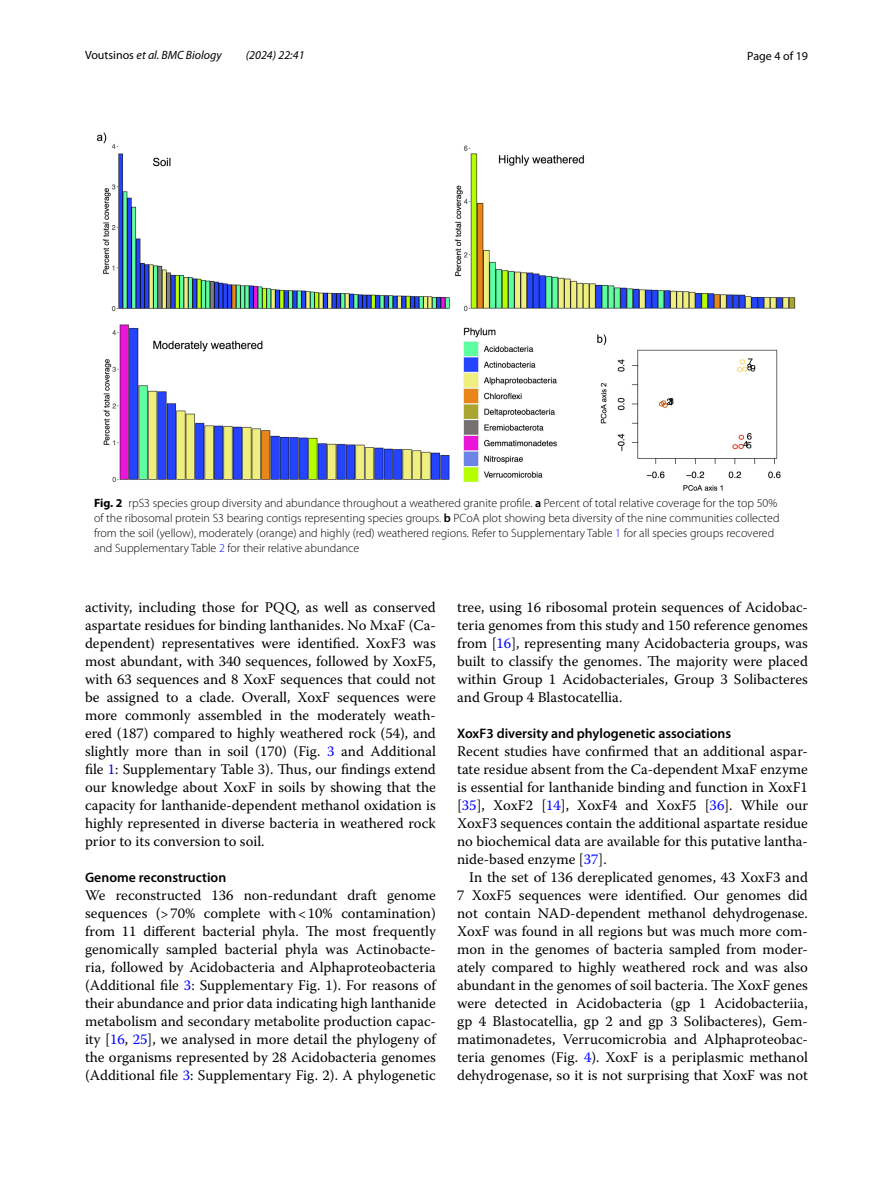
<style>
.page{position:relative;width:893px;height:1187px;background:#fff}
.page>*{position:absolute;margin:0;border:0;box-sizing:border-box;transform-origin:0 0}
.t1{font:14.7px/18px "Warnock Pro";color:#000;text-align:justify}
.t2{font:600 13.8px "Myriad Pro";color:#000}
.t3{font:300 12px/15px "Myriad Pro";color:#000}
.t4{font:italic 12px "Myriad Pro";color:#000}
.t5{font:12px "Myriad Pro";color:#000}
.s1{font-style:normal}
.s2{font-weight:700}
.s3{font-weight:600}
.s4{color:#00f}
</style>
<div class="page">
<img style="left:96px;top:133px;width:700px;height:358px">
<p class="t4" style="left:85px;top:48px;width:138px"><span class="s1">Voutsinos</span> et al. BMC Biology</p>
<p class="t4" style="left:246px;top:48px;width:60px">(2024) 22:41</p>
<p class="t5" style="left:747px;top:48px;width:62px">Page 4 of 19</p>
<p class="t3" style="left:94px;top:495px;width:687px"><span class="s2">Fig. 2</span> rpS3 species group diversity and abundance throughout a weathered granite profile. <span class="s3">a</span> Percent of total relative coverage for the top 50% of the ribosomal protein S3 bearing contigs representing species groups. <span class="s3">b</span> PCoA plot showing beta diversity of the nine communities collected from the soil (yellow), moderately (orange) and highly (red) weathered regions. Refer to Supplementary Table <span class="s4">1</span> for all species groups recovered and Supplementary Table <span class="s4">2</span> for their relative abundance</p>
<p class="t1" style="left:85px;top:597px;width:352px">activity, including those for PQQ, as well as conserved aspartate residues for binding lanthanides. No MxaF (Ca&shy;dependent) representatives were identified. XoxF3 was most abundant, with 340 sequences, followed by XoxF5, with 63 sequences and 8 XoxF sequences that could not be assigned to a clade. Overall, XoxF sequences were more commonly assembled in the moderately weath&shy;ered (187) compared to highly weathered rock (54), and slightly more than in soil (170) (Fig. <span class="s4">3</span> and Additional file <span class="s4">1</span>: Supplementary Table 3). Thus, our findings extend our knowledge about XoxF in soils by showing that the capacity for lanthanide-dependent methanol oxidation is highly represented in diverse bacteria in weathered rock prior to its conversion to soil.</p>
<p class="t2" style="left:85px;top:868px;width:143px">Genome reconstruction</p>
<p class="t1" style="left:85px;top:885px;width:352px">We reconstructed 136 non-redundant draft genome sequences (&gt;70% complete with&lt;10% contamination) from 11 different bacterial phyla. The most frequently genomically sampled bacterial phyla was Actinobacte&shy;ria, followed by Acidobacteria and Alphaproteobacteria (Additional file <span class="s4">3</span>: Supplementary Fig. 1). For reasons of their abundance and prior data indicating high lanthanide metabolism and secondary metabolite production capac&shy;ity [<span class="s4">16</span>, <span class="s4">25</span>], we analysed in more detail the phylogeny of the organisms represented by 28 Acidobacteria genomes (Additional file <span class="s4">3</span>: Supplementary Fig. 2). A phylogenetic</p>
<p class="t1" style="left:457px;top:597px;width:352px">tree, using 16 ribosomal protein sequences of Acidobac&shy;teria genomes from this study and 150 reference genomes from [<span class="s4">16</span>], representing many Acidobacteria groups, was built to classify the genomes. The majority were placed within Group 1 Acidobacteriales, Group 3 Solibacteres and Group 4 Blastocatellia.</p>
<p class="t2" style="left:457px;top:724px;width:275px">XoxF3 diversity and phylogenetic associations</p>
<p class="t1" style="left:457px;top:741px;width:352px">Recent studies have confirmed that an additional aspar&shy;tate residue absent from the Ca-dependent MxaF enzyme is essential for lanthanide binding and function in XoxF1 [<span class="s4">35</span>], XoxF2 [<span class="s4">14</span>], XoxF4 and XoxF5 [<span class="s4">36</span>]. While our XoxF3 sequences contain the additional aspartate residue no biochemical data are available for this putative lantha&shy;nide-based enzyme [<span class="s4">37</span>].</p>
<p class="t1" style="left:457px;top:867px;width:352px;text-indent:12px">In the set of 136 dereplicated genomes, 43 XoxF3 and 7 XoxF5 sequences were identified. Our genomes did not contain NAD-dependent methanol dehydrogenase.<br>XoxF was found in all regions but was much more com&shy;mon in the genomes of bacteria sampled from moder&shy;ately compared to highly weathered rock and was also abundant in the genomes of soil bacteria. The XoxF genes were detected in Acidobacteria (gp 1 Acidobacteriia, gp 4 Blastocatellia, gp 2 and gp 3 Solibacteres), Gem&shy;matimonadetes, Verrucomicrobia and Alphaproteobac&shy;teria genomes (Fig. <span class="s4">4</span>). XoxF is a periplasmic methanol dehydrogenase, so it is not surprising that XoxF was not</p>
</div>
